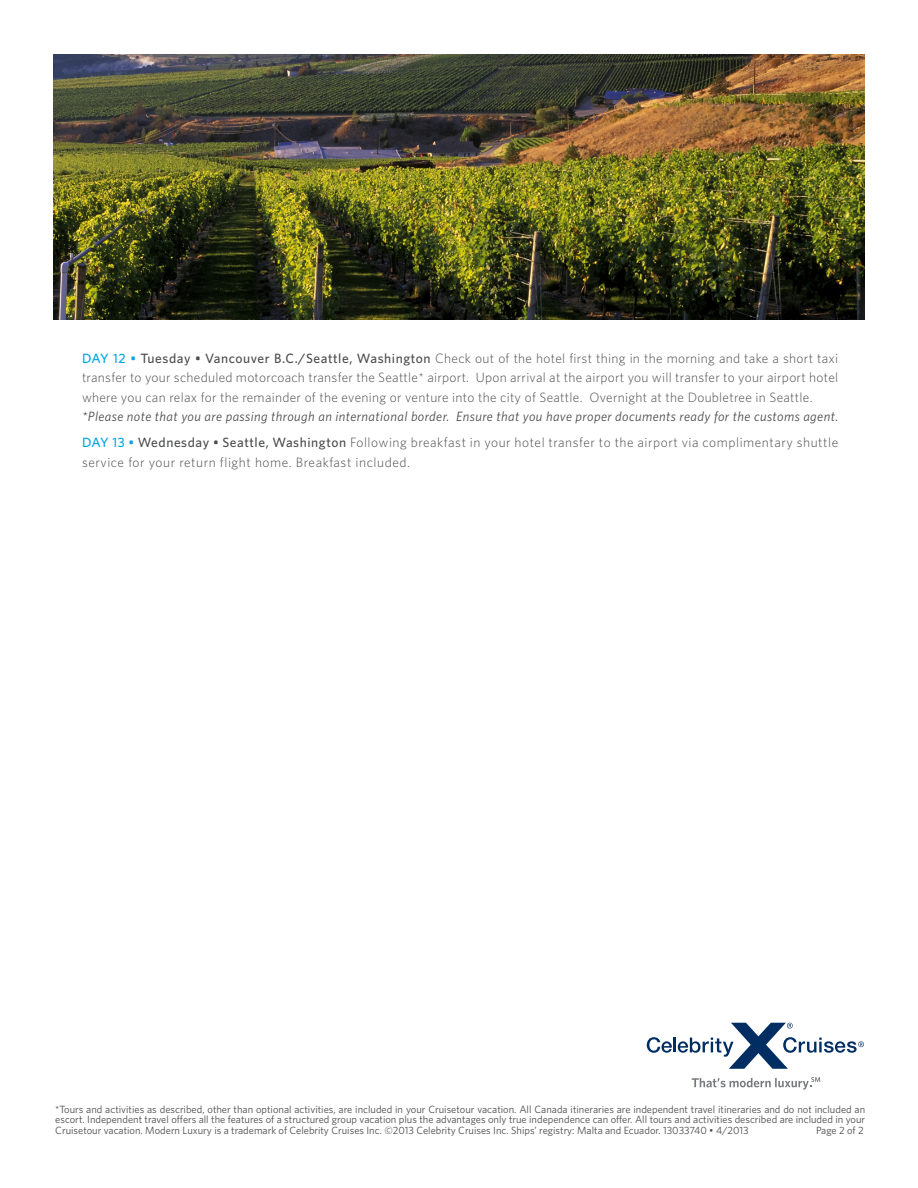
<style>
.page{position:relative;width:918px;height:1188px;background:#fff}
.page>*{position:absolute;margin:0;border:0;box-sizing:border-box;transform-origin:0 0}
._03__Copy{font:300 13.5px/19.5px "Whitney";letter-spacing:.04em;color:#4b4c4d;text-align:justify}
._03__Copy-2{font:italic 13.5px "Whitney";letter-spacing:.03em;color:#4b4c4d}
.t1{font:10.5px/10.5px "Whitney";color:#4b4c4d;text-align:justify}
.s1{font-weight:500;color:#00a5e3}
.s2{font-weight:500}
</style>
<div class="page">
<img style="left:54px;top:54px;width:810px;height:266px">
<svg style="left:692px;top:1077px;width:128px;height:13px"></svg>
<svg style="left:647px;top:1023px;width:217px;height:46px"></svg>
<p class="_03__Copy" style="left:82px;top:348px;width:758px"><span class="s1">DAY 12 •</span> <span class="s2">Tuesday • Vancouver B.C./Seattle, Washington</span> Check out of the hotel first thing in the morning and take a short taxi transfer to your scheduled motorcoach transfer the Seattle* airport. Upon arrival at the airport you will transfer to your airport hotel where you can relax for the remainder of the evening or venture into the city of Seattle. Overnight at the Doubletree in Seattle.</p>
<p class="_03__Copy-2" style="left:82px;top:408px;width:758px">*Please note that you are passing through an international border. Ensure that you have proper documents ready for the customs agent.</p>
<p class="_03__Copy" style="left:82px;top:433px;width:758px"><span class="s1">DAY 13 •</span> <span class="s2">Wednesday • Seattle, Washington</span> Following breakfast in your hotel transfer to the airport via complimentary shuttle service for your return flight home. Breakfast included.</p>
<p class="t1" style="left:55px;top:1104px;width:812px">*Tours and activities as described, other than optional activities, are included in your Cruisetour vacation. All Canada itineraries are independent travel itineraries and do not included an escort. Independent travel offers all the features of a structured group vacation plus the advantages only true independence can offer. All tours and activities described are included in your Cruisetour vacation. Modern Luxury is a trademark of Celebrity Cruises Inc. ©2013 Celebrity Cruises Inc. Ships’ registry: Malta and Ecuador. 13033740 • 4/2013</p>
<p class="t1" style="left:816px;top:1125px;width:49px">Page 2 of 2</p>
</div>
